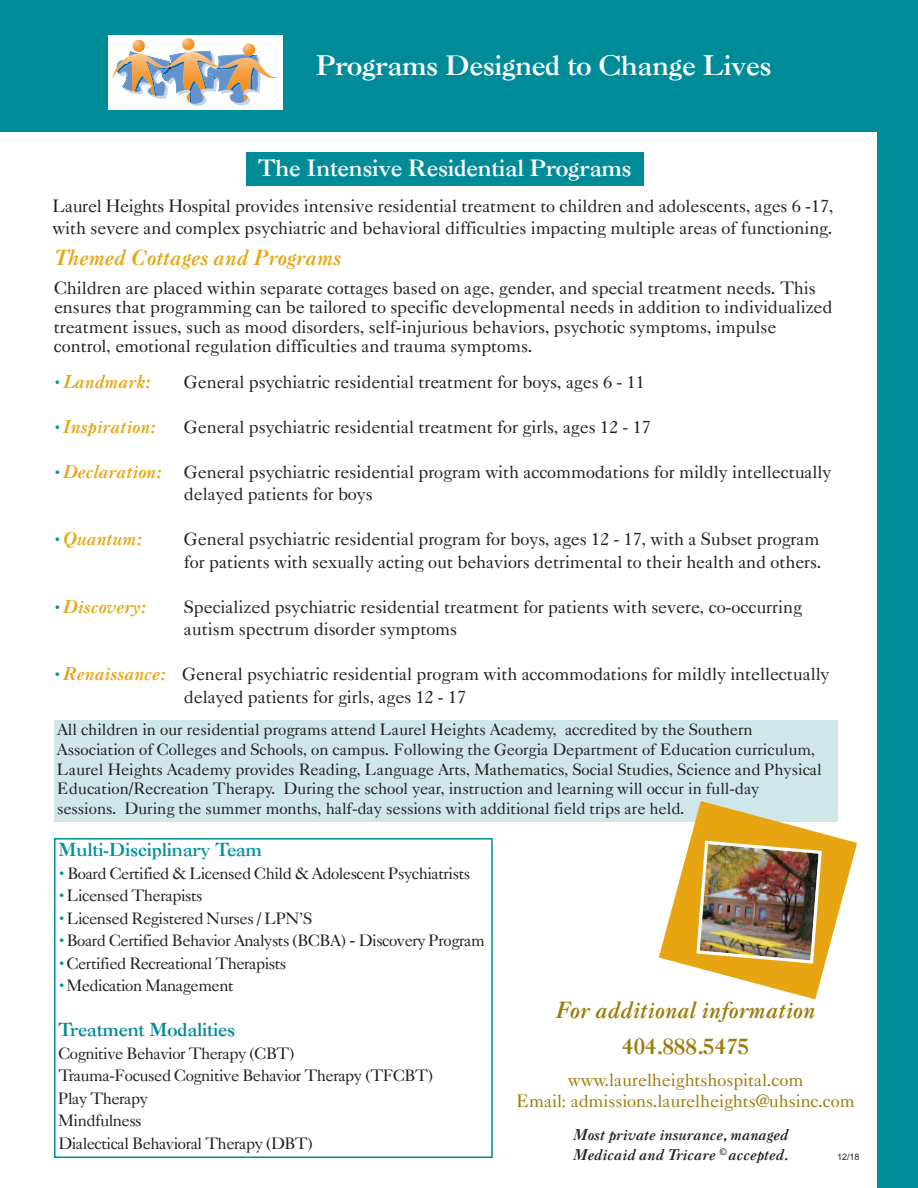
<style>
.page{position:relative;width:918px;height:1188px;background:#fff}
.page>*{position:absolute;margin:0;border:0;box-sizing:border-box;transform-origin:0 0}
.t1{font:700 27px "Caslon";color:#fff}
.t2{font:700 22.5px "Caslon";color:#fff}
.t3{font:italic 700 22.5px "Caslon";color:#9c7c0c}
.t4{font:italic 700 21px "Caslon";color:#e7a512}
.t5{font:700 21px "Caslon";color:#9c7c0c}
.t6{font:18px/22.5px "Caslon";color:#231f20}
.t7{font:18px/21px "Caslon";color:#9c7c0c;text-align:center}
.t8{font:italic 700 18px "Caslon";color:#e7a512}
.t9{font:700 18px "Caslon";color:#00929d}
.t10{font:700 18px "Caslon";color:#008b98}
.t11{font:16.5px/19.8px "Caslon";color:#231f20}
.t12{font:16.5px/22.5px "Caslon";letter-spacing:-.025em;color:#231f20}
.t13{font:italic 700 15px/19.5px "Caslon";color:#231f20}
.t14{font:9px "Arial";color:#231f20}
.s1{font-weight:400;font-style:normal;font-size:27px;color:#00929d}
.s2{font-size:27px;color:#00929d}
.s3{font-weight:700;font-style:italic;color:#e7a512}
.s4{font-size:18px}
</style>
<div class="page">
<div style="left:878px;top:0;width:40px;height:1188px;background:#008b98"></div>
<div style="left:54px;top:838px;width:439px;height:320px;border:2px solid #008b98"></div>
<div style="left:246px;top:153px;width:398px;height:33px;background:#008b98"></div>
<div style="left:0;top:0;width:891px;height:132px;background:#008b98"></div>
<div style="left:108px;top:35px;width:174px;height:75px;background:#fff"></div>
<svg style="left:112px;top:38px;width:153px;height:68px"></svg>
<div style="left:54px;top:720px;width:783px;height:102px;background:#cfe6ea"></div>
<img style="left:659px;top:801px;width:198px;height:198px">
<h1 class="t1" style="left:316px;top:49px;width:457px">Programs Designed to Change Lives</h1>
<p class="t2" style="left:258px;top:154px;width:375px">The Intensive Residential Programs</p>
<p class="t6" style="left:52px;top:195px;width:783px;line-height:21.6px">Laurel Heights Hospital provides intensive residential treatment to children and adolescents, ages 6 -17, with severe and complex psychiatric and behavioral difficulties impacting multiple areas of functioning.</p>
<p class="t4" style="left:54px;top:244px;width:289px">Themed Cottages and Programs</p>
<p class="t6" style="left:54px;top:277px;width:780px;line-height:19.5px">Children are placed within separate cottages based on age, gender, and special treatment needs. This ensures that programming can be tailored to specific developmental needs in addition to individualized treatment issues, such as mood disorders, self-injurious behaviors, psychotic symptoms, impulse control, emotional regulation difficulties and trauma symptoms.</p>
<p class="t8" style="left:54px;top:370px;width:97px"><span class="s1">•</span>Landmark:</p>
<p class="t6" style="left:184px;top:370px;width:462px">General psychiatric residential treatment for boys, ages 6 - 11</p>
<p class="t8" style="left:54px;top:415px;width:102px"><span class="s1">•</span>Inspiration:</p>
<p class="t6" style="left:184px;top:415px;width:468px">General psychiatric residential treatment for girls, ages 12 - 17</p>
<p class="t8" style="left:54px;top:460px;width:108px"><span class="s1">•</span>Declaration:</p>
<p class="t6" style="left:184px;top:460px;width:649px">General psychiatric residential program with accommodations for mildly intellectually delayed patients for boys</p>
<p class="t8" style="left:54px;top:528px;width:88px"><span class="s1">•</span>Quantum:</p>
<p class="t6" style="left:184px;top:528px;width:639px">General psychiatric residential program for boys, ages 12 - 17, with a Subset program for patients with sexually acting out behaviors detrimental to their health and others.</p>
<p class="t8" style="left:54px;top:595px;width:92px"><span class="s1">•</span>Discovery:</p>
<p class="t6" style="left:184px;top:595px;width:620px">Specialized psychiatric residential treatment for patients with severe, co-occurring autism spectrum disorder symptoms</p>
<p class="t6" style="left:184px;top:663px;width:647px;text-indent:-130px"><span class="s2">•</span><span class="s3">Renaissance:</span> General psychiatric residential program with accommodations for mildly intellectually delayed patients for girls, ages 12 - 17</p>
<p class="t11" style="left:57px;top:719px;width:766px">All children in our residential programs attend Laurel Heights Academy, accredited by the Southern Association of Colleges and Schools, on campus. Following the Georgia Department of Education curriculum, Laurel Heights Academy provides Reading, Language Arts, Mathematics, Social Studies, Science and Physical Education/Recreation Therapy. During the school year, instruction and learning will occur in full-day sessions. During the summer months, half-day sessions with additional field trips are held.</p>
<p class="t9" style="left:58px;top:839px;width:205px">Multi-Disciplinary Team</p>
<p class="t12" style="left:58px;top:861px;width:413px"><span class="s2">•</span>Board Certified &amp; Licensed Child &amp; Adolescent Psychiatrists</p>
<p class="t12" style="left:58px;top:884px;width:146px"><span class="s2">•</span>Licensed Therapists</p>
<p class="t12" style="left:58px;top:906px;width:255px"><span class="s2">•</span>Licensed Registered Nurses / LPNÊS</p>
<p class="t12" style="left:58px;top:929px;width:428px"><span class="s2">•</span>Board Certified Behavior Analysts (BCBA) <span class="s4">-</span> Discovery Program</p>
<p class="t12" style="left:58px;top:951px;width:229px"><span class="s2">•</span>Certified Recreational Therapists</p>
<p class="t12" style="left:58px;top:974px;width:177px"><span class="s2">•</span>Medication Management</p>
<p class="t10" style="left:58px;top:1019px;width:178px">Treatment Modalities</p>
<p class="t12" style="left:58px;top:1041px;width:376px">Cognitive Behavior Therapy (CBT)<br>Trauma-Focused Cognitive Behavior Therapy (TFCBT)<br>Play Therapy<br>Mindfulness<br>Dialectical Behavioral Therapy (DBT)</p>
<p class="t3" style="left:555px;top:996px;width:262px">For additional information</p>
<p class="t5" style="left:622px;top:1034px;width:129px">404.888.5475</p>
<p class="t7" style="left:516px;top:1069px;width:340px">www.laurelheightshospital.com<br>Email: admissions.laurelheights@uhsinc.com</p>
<p class="t13" style="left:573px;top:1125px;width:217px">Most private insurance, managed<br>Medicaid and Tricare <sup>©</sup> accepted.</p>
<p class="t14" style="left:837px;top:1152px;width:24px">12/18</p>
</div>
